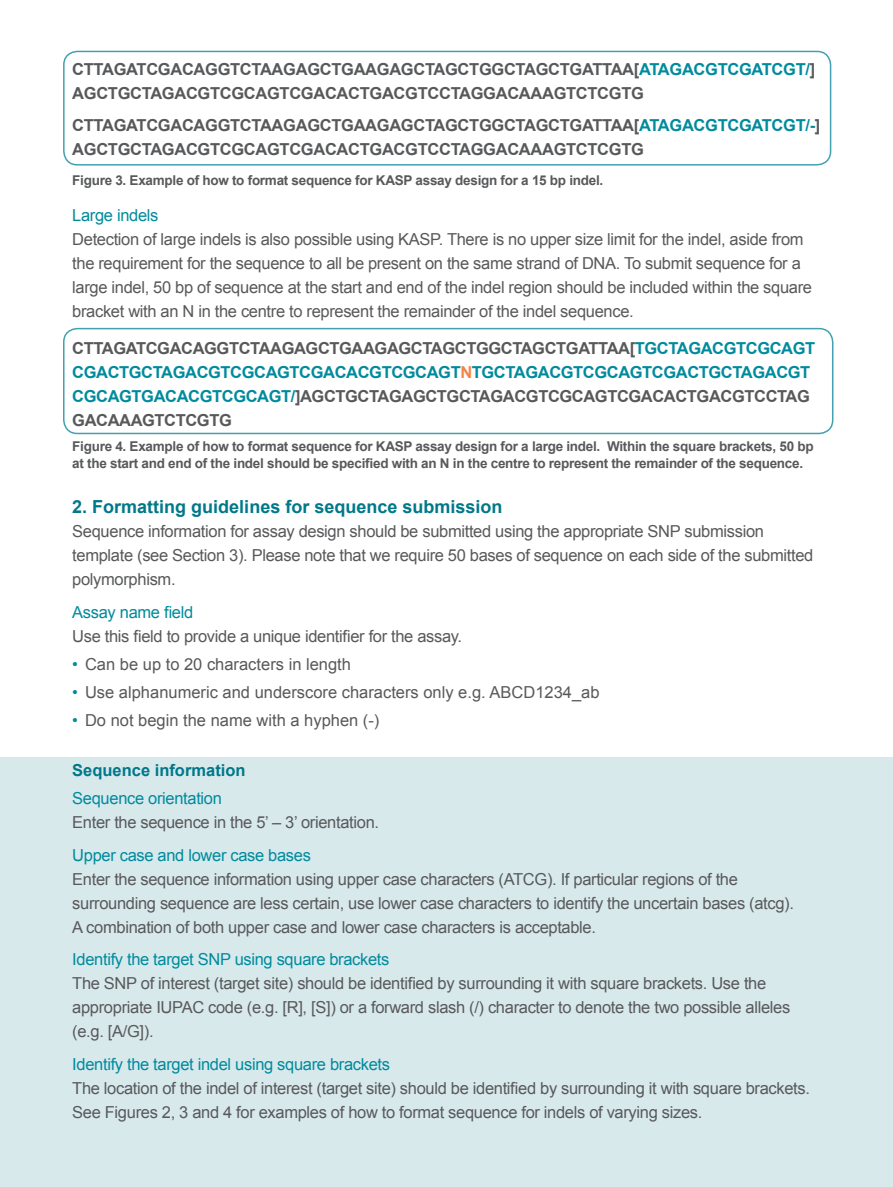
<style>
.page{position:relative;width:893px;height:1187px;background:#fff}
.page>*{position:absolute;margin:0;border:0;box-sizing:border-box;transform-origin:0 0}
.t1{font:700 18px "Arial";color:#00788a}
.t2{font:16.5px/24px "Arial";letter-spacing:-.02em;color:#58595b}
.t3{font:700 16.5px/24px "Arial";letter-spacing:-.025em;color:#58595b}
.t4{font:16.5px "Arial";letter-spacing:-.02em;color:#008b9d}
.t5{font:16.5px "Arial";color:#58595b}
.t6{font:700 16.5px "Arial";color:#00788a}
.t7{font:700 13.5px/16.5px "Arial";letter-spacing:-.02em;color:#58595b}
.s1{color:#008b9d}
.s2{color:#f58448}
</style>
<div class="page">
<div style="left:0;top:757px;width:893px;height:429px;background:#d8e9ec"></div>
<div style="left:63px;top:51px;width:768px;height:114px;border:2px solid #42a1b1;border-radius:14px"></div>
<div style="left:63px;top:328px;width:770px;height:106px;border:2px solid #42a1b1;border-radius:14px"></div>
<p class="t3" style="left:72px;top:57px;width:744px">CTTAGATCGACAGGTCTAAGAGCTGAAGAGCTAGCTGGCTAGCTGATTAA[<span class="s1">ATAGACGTCGATCGT/</span>]<br>AGCTGCTAGACGTCGCAGTCGACACTGACGTCCTAGGACAAAGTCTCGTG</p>
<p class="t3" style="left:72px;top:114px;width:750px">CTTAGATCGACAGGTCTAAGAGCTGAAGAGCTAGCTGGCTAGCTGATTAA[<span class="s1">ATAGACGTCGATCGT/-</span>]<br>AGCTGCTAGACGTCGCAGTCGACACTGACGTCCTAGGACAAAGTCTCGTG</p>
<p class="t7" style="left:72px;top:172px;width:533px">Figure 3. Example of how to format sequence for KASP assay design for a 15 bp indel.</p>
<p class="t4" style="left:72px;top:205px;width:88px">Large indels</p>
<p class="t2" style="left:72px;top:228px;width:741px">Detection of large indels is also possible using KASP. There is no upper size limit for the indel, aside from the requirement for the sequence to all be present on the same strand of DNA. To submit sequence for a large indel, 50 bp of sequence at the start and end of the indel region should be included within the square bracket with an N in the centre to represent the remainder of the indel sequence.</p>
<p class="t3" style="left:72px;top:337px;width:744px">CTTAGATCGACAGGTCTAAGAGCTGAAGAGCTAGCTGGCTAGCTGATTAA[<span class="s1">TGCTAGACGTCGCAGT CGACTGCTAGACGTCGCAGTCGACACGTCGCAGT</span><span class="s2">N</span><span class="s1">TGCTAGACGTCGCAGTCGACTGCTAGACGT CGCAGTGACACGTCGCAGT/</span>]AGCTGCTAGAGCTGCTAGACGTCGCAGTCGACACTGACGTCCTAG GACAAAGTCTCGTG</p>
<p class="t7" style="left:72px;top:438px;width:743px">Figure 4. Example of how to format sequence for KASP assay design for a large indel. Within the square brackets, 50 bp at the start and end of the indel should be specified with an N in the centre to represent the remainder of the sequence.</p>
<p class="t1" style="left:72px;top:494px;width:432px">2. Formatting guidelines for sequence submission</p>
<p class="t2" style="left:72px;top:519px;width:743px">Sequence information for assay design should be submitted using the appropriate SNP submission template (see Section 3). Please note that we require 50 bases of sequence on each side of the submitted polymorphism.</p>
<p class="t4" style="left:72px;top:601px;width:123px">Assay name field</p>
<p class="t2" style="left:72px;top:624px;width:391px">Use this field to provide a unique identifier for the assay.</p>
<p class="t5" style="left:72px;top:653px;width:280px"><span class="s1">•</span> Can be up to 20 characters in length</p>
<p class="t5" style="left:72px;top:681px;width:529px"><span class="s1">•</span> Use alphanumeric and underscore characters only e.g. ABCD1234_ab</p>
<p class="t5" style="left:72px;top:709px;width:309px"><span class="s1">•</span> Do not begin the name with a hyphen (-)</p>
<p class="t6" style="left:72px;top:759px;width:175px">Sequence information</p>
<p class="t4" style="left:72px;top:787px;width:151px">Sequence orientation</p>
<p class="t2" style="left:72px;top:810px;width:308px">Enter the sequence in the 5’ – 3’ orientation.</p>
<p class="t4" style="left:72px;top:844px;width:240px">Upper case and lower case bases</p>
<p class="t2" style="left:72px;top:867px;width:723px">Enter the sequence information using upper case characters (ATCG). If particular regions of the surrounding sequence are less certain, use lower case characters to identify the uncertain bases (atcg).<br>A combination of both upper case and lower case characters is acceptable.</p>
<p class="t4" style="left:72px;top:948px;width:319px">Identify the target SNP using square brackets</p>
<p class="t2" style="left:72px;top:971px;width:719px">The SNP of interest (target site) should be identified by surrounding it with square brackets. Use the appropriate IUPAC code (e.g. [R], [S]) or a forward slash (/) character to denote the two possible alleles (e.g. [A/G]).</p>
<p class="t4" style="left:72px;top:1053px;width:319px">Identify the target indel using square brackets</p>
<p class="t2" style="left:72px;top:1076px;width:739px">The location of the indel of interest (target site) should be identified by surrounding it with square brackets.<br>See Figures 2, 3 and 4 for examples of how to format sequence for indels of varying sizes.</p>
</div>
